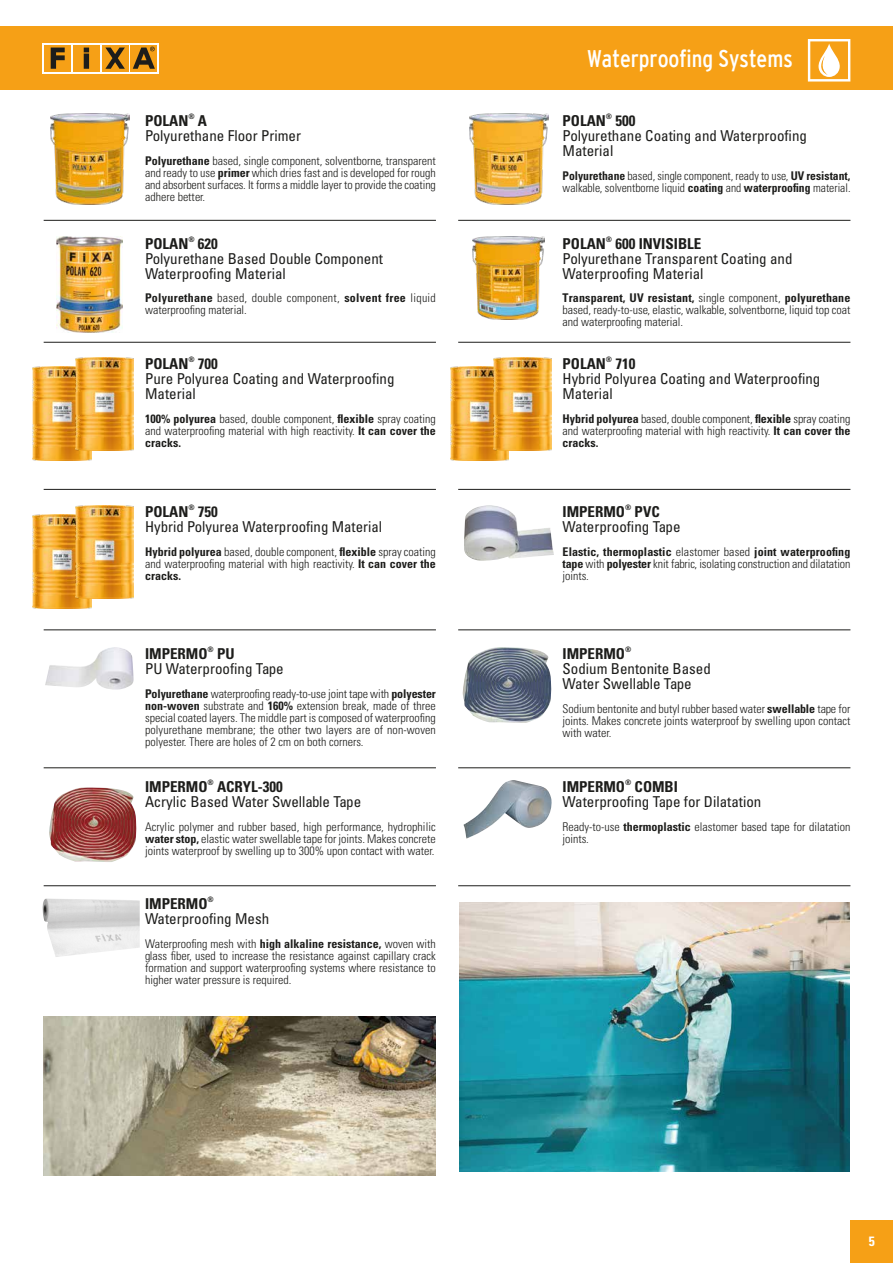
<style>
.page{position:relative;width:893px;height:1263px;background:#fff}
.page>*{position:absolute;margin:0;border:0;box-sizing:border-box;transform-origin:0 0}
.t1{font:condensed 24px "Interstate";color:#fff}
.t2{font:15px/15px "Univers Condensed Tr";color:#1d1d1b}
.t3{font:15px "Univers Cond Bd Tr";color:#1d1d1b}
.t4{font:13.5px "Univers Cond Bd Tr";color:#fff}
.t5{font:12px/12px "Univers Cond Light Tr";color:#1d1d1b}
.t6{font:12px "Univers Cond Bd Tr";letter-spacing:.01em;color:#1d1d1b}
.t7{font:12px/12px "Univers Cond Light Tr";letter-spacing:.025em;color:#1d1d1b}
.t8{font:7.5px "Univers Cond Bd Tr";color:#1d1d1b}
.s1{font-family:"Univers Cond Bd Tr"}
.s2{font-family:"Univers Cond Light Tr"}
</style>
<div class="page">
<img style="left:459px;top:902px;width:391px;height:269px">
<hr style="left:44px;top:220px;width:392px;height:1px;background:#1d1d1b">
<hr style="left:458px;top:220px;width:392px;height:1px;background:#1d1d1b">
<hr style="left:44px;top:342px;width:392px;height:1px;background:#1d1d1b">
<hr style="left:458px;top:342px;width:392px;height:1px;background:#1d1d1b">
<hr style="left:44px;top:489px;width:392px;height:1px;background:#1d1d1b">
<hr style="left:458px;top:489px;width:392px;height:1px;background:#1d1d1b">
<hr style="left:44px;top:630px;width:392px;height:1px;background:#1d1d1b">
<hr style="left:458px;top:630px;width:392px;height:1px;background:#1d1d1b">
<div style="left:850px;top:1220px;width:43px;height:43px;background:#f6a016"></div>
<div style="left:0;top:26px;width:893px;height:64px;background:#f6a016"></div>
<div style="left:42px;top:43px;width:117px;height:30px;background:#fff"></div>
<div style="left:44px;top:45px;width:27px;height:27px;background:#f6a016"></div>
<svg style="left:51px;top:48px;width:14px;height:21px"></svg>
<div style="left:73px;top:45px;width:27px;height:27px;background:#f6a016"></div>
<svg style="left:84px;top:48px;width:5px;height:21px"></svg>
<div style="left:102px;top:45px;width:27px;height:27px;background:#f6a016"></div>
<svg style="left:105px;top:48px;width:20px;height:21px"></svg>
<div style="left:130px;top:45px;width:27px;height:27px;background:#f6a016"></div>
<svg style="left:133px;top:47px;width:22px;height:22px"></svg>
<img style="left:464px;top:505px;width:90px;height:56px">
<img style="left:45px;top:647px;width:89px;height:43px">
<img style="left:57px;top:236px;width:66px;height:97px">
<img style="left:50px;top:114px;width:79px;height:90px">
<img style="left:472px;top:236px;width:73px;height:84px">
<img style="left:470px;top:114px;width:78px;height:90px">
<hr style="left:44px;top:885px;width:392px;height:1px;background:#1d1d1b">
<hr style="left:458px;top:885px;width:392px;height:1px;background:#1d1d1b">
<hr style="left:44px;top:767px;width:392px;height:1px;background:#1d1d1b">
<hr style="left:458px;top:767px;width:392px;height:1px;background:#1d1d1b">
<img style="left:463px;top:647px;width:88px;height:76px">
<img style="left:49px;top:787px;width:88px;height:75px">
<img style="left:42px;top:898px;width:98px;height:59px">
<img style="left:463px;top:780px;width:89px;height:59px">
<img style="left:33px;top:366px;width:58px;height:94px">
<img style="left:75px;top:357px;width:59px;height:94px">
<img style="left:33px;top:514px;width:58px;height:94px">
<img style="left:75px;top:505px;width:59px;height:94px">
<img style="left:450px;top:366px;width:59px;height:94px">
<img style="left:493px;top:357px;width:59px;height:94px">
<img style="left:44px;top:1017px;width:392px;height:159px">
<svg style="left:808px;top:39px;width:42px;height:43px"></svg>
<p class="t3" style="left:145px;top:111px;width:45px">POLAN</p>
<p class="t8" style="left:188px;top:111px;width:8px">®</p>
<p class="t3" style="left:198px;top:111px;width:11px">A</p>
<p class="t2" style="left:145px;top:128px;width:158px">Polyurethane Floor Primer</p>
<p class="t5" style="left:145px;top:154px;width:292px;text-align:justify"><span class="s1">Polyurethane</span> based, single component, solventborne, transparent and ready to use <span class="s1">primer</span> which dries fast and is developed for rough and absorbent surfaces. It forms a middle layer to provide the coating adhere better.</p>
<p class="t3" style="left:145px;top:234px;width:45px">POLAN</p>
<p class="t8" style="left:188px;top:234px;width:8px">®</p>
<p class="t3" style="left:198px;top:234px;width:21px">620</p>
<p class="t2" style="left:145px;top:250px;width:240px">Polyurethane Based Double Component<br>Waterproofing Material</p>
<p class="t7" style="left:145px;top:292px;width:292px"><span class="s1">Polyurethane</span> based, double component, <span class="s1">solvent free</span> liquid waterproofing material.</p>
<p class="t3" style="left:145px;top:355px;width:45px">POLAN</p>
<p class="t8" style="left:188px;top:355px;width:8px">®</p>
<p class="t3" style="left:198px;top:355px;width:21px">700</p>
<p class="t2" style="left:145px;top:371px;width:251px">Pure Polyurea Coating and Waterproofing<br>Material</p>
<p class="t5" style="left:145px;top:413px;width:292px"><span class="s1">100% polyurea</span> based, double component, <span class="s1">flexible</span> spray coating and waterproofing material with high reactivity. <span class="s1">It can cover the</span></p>
<p class="t6" style="left:145px;top:436px;width:37px">cracks.</p>
<p class="t3" style="left:145px;top:503px;width:45px">POLAN</p>
<p class="t8" style="left:188px;top:503px;width:8px">®</p>
<p class="t3" style="left:198px;top:503px;width:21px">750</p>
<p class="t2" style="left:145px;top:519px;width:239px">Hybrid Polyurea Waterproofing Material</p>
<p class="t5" style="left:145px;top:546px;width:292px"><span class="s1">Hybrid polyurea</span> based, double component, <span class="s1">flexible</span> spray coating and waterproofing material with high reactivity. <span class="s1">It can cover the</span></p>
<p class="t6" style="left:145px;top:569px;width:37px">cracks.</p>
<p class="t3" style="left:145px;top:645px;width:64px">IMPERMO</p>
<p class="t8" style="left:208px;top:645px;width:8px">®</p>
<p class="t3" style="left:217px;top:645px;width:19px">PU</p>
<p class="t2" style="left:145px;top:661px;width:140px">PU Waterproofing Tape</p>
<p class="t5" style="left:145px;top:687px;width:292px;text-align:justify"><span class="s1">Polyurethane</span> waterproofing ready-to-use joint tape with <span class="s1">polyester non-woven</span> substrate and <span class="s1">160%</span> extension break, made of three special coated layers. The middle part is composed of waterproofing polyurethane membrane; the other two layers are of non-woven polyester. There are holes of 2 cm on both corners.</p>
<p class="t3" style="left:145px;top:777px;width:64px">IMPERMO</p>
<p class="t8" style="left:208px;top:778px;width:8px">®</p>
<p class="t3" style="left:217px;top:777px;width:67px">ACRYL-300</p>
<p class="t2" style="left:145px;top:794px;width:218px">Acrylic Based Water Swellable Tape</p>
<p class="t5" style="left:145px;top:820px;width:292px;text-align:justify">Acrylic polymer and rubber based, high performance, hydrophilic <span class="s1">water stop,</span> elastic water swellable tape for joints. Makes concrete joints waterproof by swelling up to 300% upon contact with water.</p>
<p class="t3" style="left:145px;top:894px;width:64px">IMPERMO</p>
<p class="t8" style="left:208px;top:894px;width:8px">®</p>
<p class="t2" style="left:145px;top:910px;width:126px">Waterproofing Mesh</p>
<p class="t5" style="left:145px;top:937px;width:292px;text-align:justify">Waterproofing mesh with <span class="s1">high alkaline resistance,</span> woven with glass fiber, used to increase the resistance against capillary crack formation and support waterproofing systems where resistance to higher water pressure is required.</p>
<h1 class="t1" style="left:587px;top:45px;width:207px">Waterproofing Systems</h1>
<p class="t3" style="left:563px;top:111px;width:45px">POLAN</p>
<p class="t8" style="left:606px;top:111px;width:8px">®</p>
<p class="t3" style="left:615px;top:111px;width:21px">500</p>
<p class="t2" style="left:563px;top:128px;width:246px">Polyurethane Coating and Waterproofing<br>Material</p>
<p class="t5" style="left:563px;top:169px;width:290px"><span class="s1">Polyurethane</span> based, single component, ready to use, <span class="s1">UV resistant, </span>walkable, solventborne liquid <span class="s1">coating</span> and <span class="s1">waterproofing</span> material.</p>
<p class="t3" style="left:563px;top:234px;width:45px">POLAN</p>
<p class="t8" style="left:606px;top:234px;width:8px">®</p>
<p class="t3" style="left:615px;top:234px;width:87px">600 INVISIBLE</p>
<p class="t2" style="left:563px;top:250px;width:232px">Polyurethane Transparent Coating and<br>Waterproofing Material</p>
<p class="t6" style="left:563px;top:291px;width:289px">Transparent, UV resistant, <span class="s2">single component,</span> polyurethane</p>
<p class="t5" style="left:563px;top:304px;width:289px">based, ready-to-use, elastic, walkable, solventborne, liquid top coat and waterproofing material.</p>
<p class="t3" style="left:563px;top:355px;width:45px">POLAN</p>
<p class="t8" style="left:606px;top:355px;width:8px">®</p>
<p class="t3" style="left:615px;top:355px;width:21px">710</p>
<p class="t2" style="left:563px;top:371px;width:259px">Hybrid Polyurea Coating and Waterproofing<br>Material</p>
<p class="t5" style="left:563px;top:413px;width:289px"><span class="s1">Hybrid polyurea</span> based, double component, <span class="s1">flexible</span> spray coating and waterproofing material with high reactivity. <span class="s1">It can cover the</span></p>
<p class="t6" style="left:563px;top:436px;width:37px">cracks.</p>
<p class="t3" style="left:563px;top:503px;width:64px">IMPERMO</p>
<p class="t8" style="left:625px;top:503px;width:8px">®</p>
<p class="t3" style="left:635px;top:503px;width:27px">PVC</p>
<p class="t2" style="left:563px;top:519px;width:119px">Waterproofing Tape</p>
<p class="t6" style="left:563px;top:545px;width:289px">Elastic, thermoplastic <span class="s2">elastomer based</span> joint waterproofing</p>
<p class="t5" style="left:563px;top:558px;width:289px"><span class="s1">tape</span> with <span class="s1">polyester</span> knit fabric, isolating construction and dilatation joints.</p>
<p class="t3" style="left:563px;top:645px;width:64px">IMPERMO</p>
<p class="t8" style="left:625px;top:645px;width:8px">®</p>
<p class="t2" style="left:563px;top:661px;width:150px">Sodium Bentonite Based<br>Water Swellable Tape</p>
<p class="t5" style="left:563px;top:702px;width:289px;text-align:justify">Sodium bentonite and butyl rubber based water <span class="s1">swellable</span> tape for joints. Makes concrete joints waterproof by swelling upon contact with water.</p>
<p class="t3" style="left:563px;top:777px;width:64px">IMPERMO</p>
<p class="t8" style="left:625px;top:778px;width:8px">®</p>
<p class="t3" style="left:635px;top:777px;width:45px">COMBI</p>
<p class="t2" style="left:563px;top:794px;width:200px">Waterproofing Tape for Dilatation</p>
<p class="t5" style="left:563px;top:820px;width:289px">Ready-to-use <span class="s1">thermoplastic</span> elastomer based tape for dilatation joints.</p>
<p class="t4" style="left:869px;top:1233px;width:7px">5</p>
</div>
